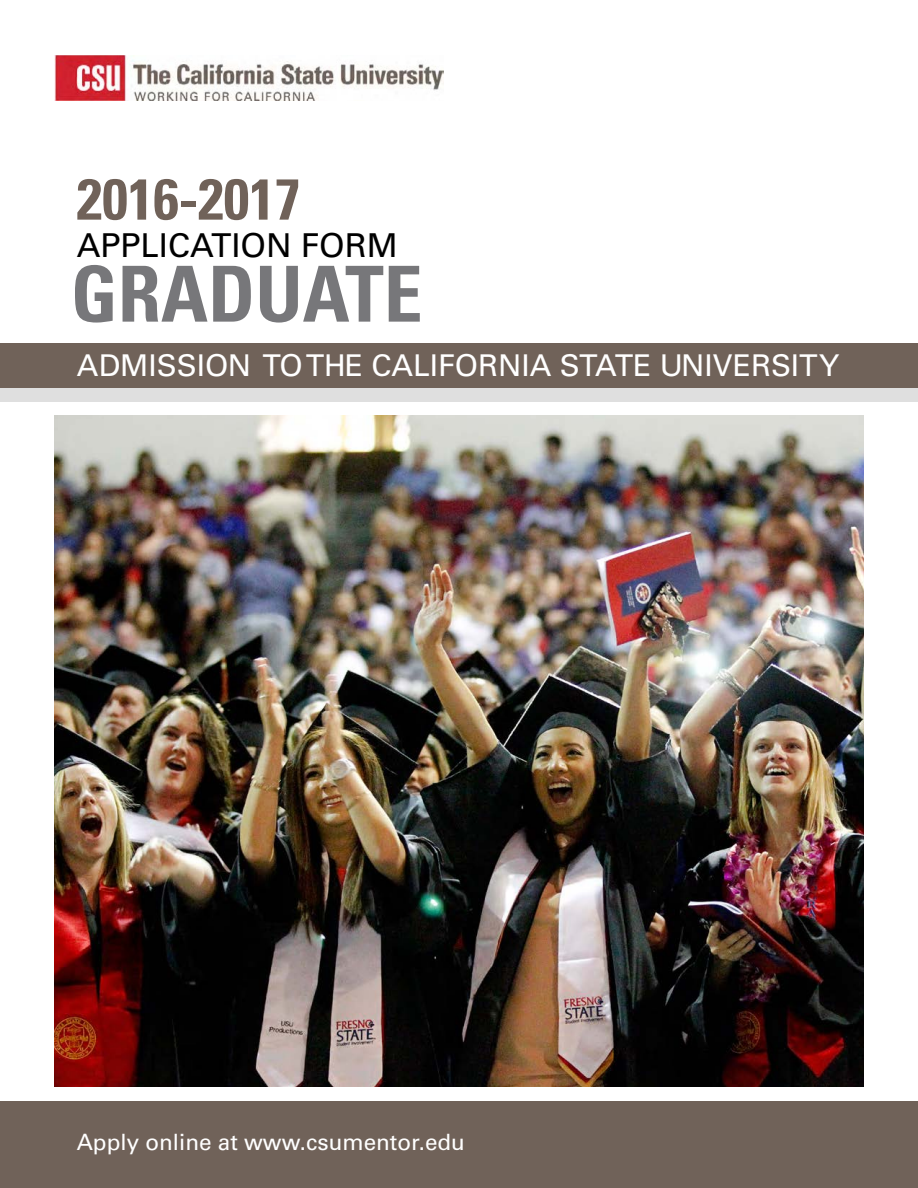
<style>
.page{position:relative;width:918px;height:1188px;background:#fff}
.page>*{position:absolute;margin:0;border:0;box-sizing:border-box;transform-origin:0 0}
.t1{font:700 condensed 77.25px "Univers LT Std";color:#77777a}
.t2{font:700 condensed 57.6px "Univers LT Std";color:#706259}
.t3{font:32.85px "Univers LT Std";color:#000}
.t4{font:30px "Univers LT Std";color:#fff}
.t5{font:22.5px "Univers LT Std";color:#fff}
</style>
<div class="page">
<img style="left:54px;top:55px;width:390px;height:45px">
<div style="left:0;top:343px;width:918px;height:59px;background:#dfdfdf"></div>
<div style="left:0;top:343px;width:918px;height:45px;background:#706259"></div>
<img style="left:54px;top:415px;width:810px;height:671px">
<div style="left:0;top:1102px;width:918px;height:86px;background:#706259"></div>
<h2 class="t2" style="left:77px;top:164px;width:225px">2016-2017</h2>
<p class="t3" style="left:77px;top:226px;width:323px">APPLICATION FORM</p>
<h1 class="t1" style="left:71px;top:247px;width:353px">GRADUATE</h1>
<p class="t4" style="left:77px;top:348px;width:764px">ADMISSION TO THE CALIFORNIA STATE UNIVERSITY</p>
<p class="t5" style="left:77px;top:1129px;width:390px">Apply online at www.csumentor.edu</p>
</div>
